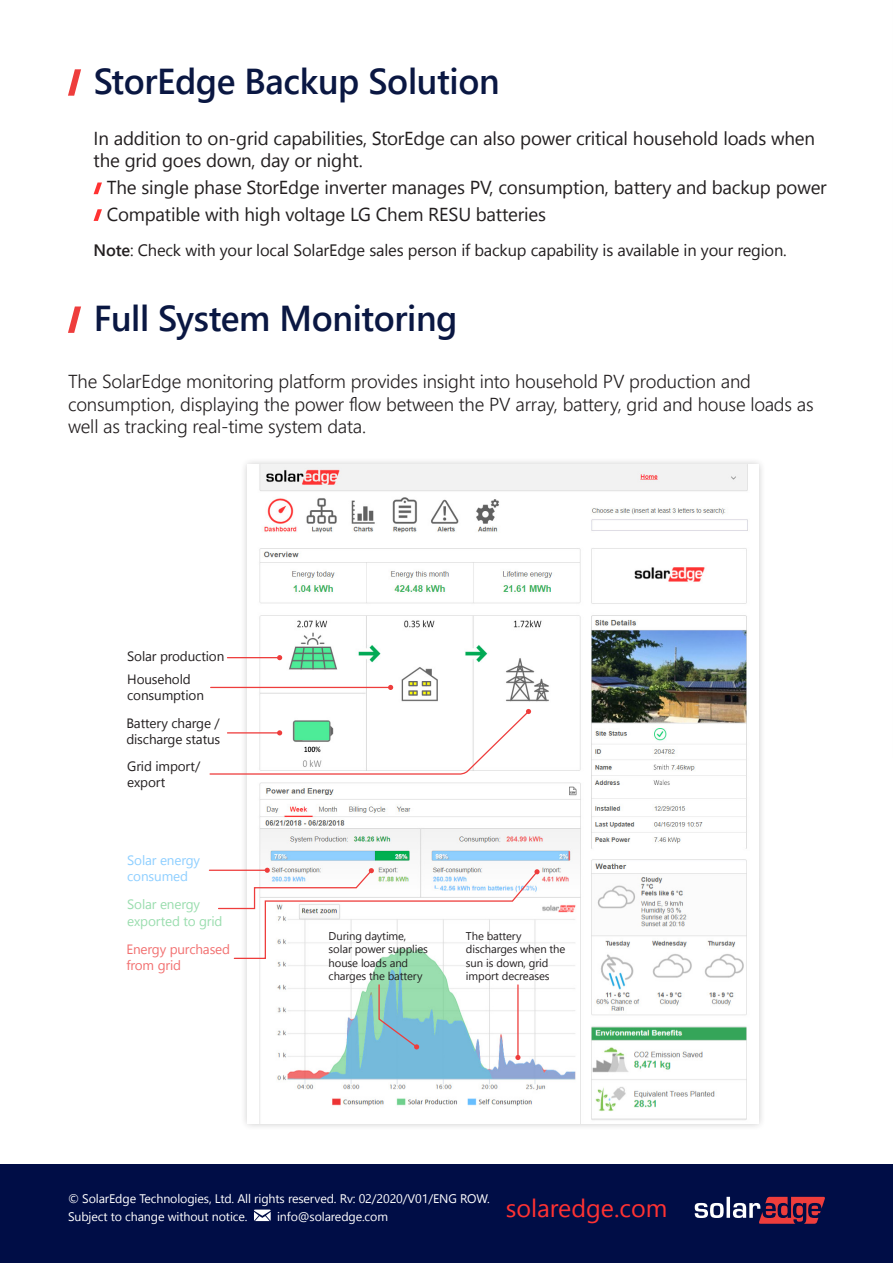
<style>
.page{position:relative;width:893px;height:1263px;background:#fff}
.page>*{position:absolute;margin:0;border:0;box-sizing:border-box;transform-origin:0 0}
.Main_Title_N{font:600 36px "Segoe UI";letter-spacing:-.01em;color:#0a1742}
.t1{font:25.05px "Segoe UI";color:#ff3232}
.Body_Header_N{font:18.75px/22.5px "Segoe UI";letter-spacing:-.01em;color:#231f20}
.Text_reg{font:300 18.75px/22.5px "Segoe UI";letter-spacing:-.01em;color:#231f20}
.Body_Header_N-2{font:16.5px "Segoe UI";letter-spacing:-.01em;color:#231f20}
.Text_reg-2{font:13.5px/16.2px "Segoe UI";letter-spacing:-.01em;color:#231f20}
.Text_reg-3{font:13.5px/16.2px "Segoe UI";letter-spacing:-.01em;color:#9addae}
.Text_reg-4{font:13.5px/16.2px "Segoe UI";letter-spacing:-.01em;color:#f27070}
.Text_reg-5{font:13.5px/16.2px "Segoe UI";letter-spacing:-.01em;color:#8ecfff}
.Body{font:12.45px/18px "Segoe UI";letter-spacing:-.01em;color:#fff}
.Text_reg-6{font:11.25px/13.5px "Segoe UI";letter-spacing:-.01em;color:#231f20}
.s1{font-weight:600}
</style>
<div class="page">
<svg style="left:68px;top:69px;width:13px;height:27px"></svg>
<svg style="left:94px;top:182px;width:8px;height:12px"></svg>
<svg style="left:94px;top:209px;width:8px;height:12px"></svg>
<div style="left:0;top:1164px;width:893px;height:99px;background:#000d46"></div>
<svg style="left:254px;top:1209px;width:17px;height:12px"></svg>
<svg style="left:695px;top:1197px;width:130px;height:27px"></svg>
<svg style="left:68px;top:306px;width:13px;height:27px"></svg>
<div style="left:240px;top:457px;width:526px;height:675px;background:#231f20;opacity:.25"></div>
<img style="left:248px;top:465px;width:510px;height:659px">
<hr style="left:517px;top:985px;width:2px;height:72px;background:#ee3d3c">
<svg style="left:515px;top:1055px;width:5px;height:5px"></svg>
<svg style="left:378px;top:983px;width:41px;height:66px;background:#86c0c4"></svg>
<hr style="left:227px;top:657px;width:53px;height:1px;background:#ee3d3c">
<svg style="left:277px;top:655px;width:5px;height:5px"></svg>
<hr style="left:209px;top:870px;width:58px;height:1px;background:#ee3d3c">
<svg style="left:217px;top:868px;width:323px;height:92px"></svg>
<hr style="left:211px;top:687px;width:180px;height:1px;background:#ee3d3c">
<svg style="left:388px;top:685px;width:5px;height:5px"></svg>
<svg style="left:209px;top:709px;width:322px;height:66px"></svg>
<p class="Main_Title_N" style="left:94px;top:53px;width:407px">StorEdge Backup Solution</p>
<p class="Body_Header_N" style="left:94px;top:127px;width:723px">In addition to on-grid capabilities, StorEdge can also power critical household loads when the grid goes down, day or night.</p>
<p class="Body_Header_N" style="left:107px;top:176px;width:722px">The single phase StorEdge inverter manages PV, consumption, battery and backup power</p>
<p class="Body_Header_N" style="left:107px;top:203px;width:441px">Compatible with high voltage LG Chem RESU batteries</p>
<p class="Body_Header_N-2" style="left:94px;top:237px;width:695px"><span class="s1">Note</span>: Check with your local SolarEdge sales person if backup capability is available in your region.</p>
<p class="Main_Title_N" style="left:94px;top:290px;width:365px">Full System Monitoring</p>
<p class="Text_reg" style="left:68px;top:370px;width:747px">The SolarEdge monitoring platform provides insight into household PV production and consumption, displaying the power flow between the PV array, battery, grid and house loads as well as tracking real-time system data.</p>
<p class="Text_reg-2" style="left:127px;top:648px;width:99px">Solar production</p>
<p class="Text_reg-2" style="left:127px;top:671px;width:78px">Household consumption</p>
<p class="Text_reg-2" style="left:126px;top:715px;width:96px">Battery charge / discharge status</p>
<p class="Text_reg-2" style="left:127px;top:758px;width:75px">Grid import/ export</p>
<p class="Text_reg-5" style="left:127px;top:852px;width:74px">Solar energy consumed</p>
<p class="Text_reg-3" style="left:127px;top:896px;width:97px">Solar energy exported to grid</p>
<p class="Text_reg-4" style="left:126px;top:940px;width:105px">Energy purchased from grid</p>
<p class="Text_reg-6" style="left:329px;top:929px;width:101px">During daytime, solar power supplies house loads and charges the battery</p>
<p class="Text_reg-6" style="left:466px;top:929px;width:101px">The battery discharges when the sun is down, grid import decreases</p>
<p class="Body" style="left:68px;top:1189px;width:423px">© SolarEdge Technologies, Ltd. All rights reserved. Rv: 02/2020/V01/ENG ROW.<br>Subject to change without notice.</p>
<p class="Body" style="left:277px;top:1207px;width:112px">info@solaredge.com</p>
<p class="t1" style="left:506px;top:1188px;width:163px">solaredge.com</p>
</div>
